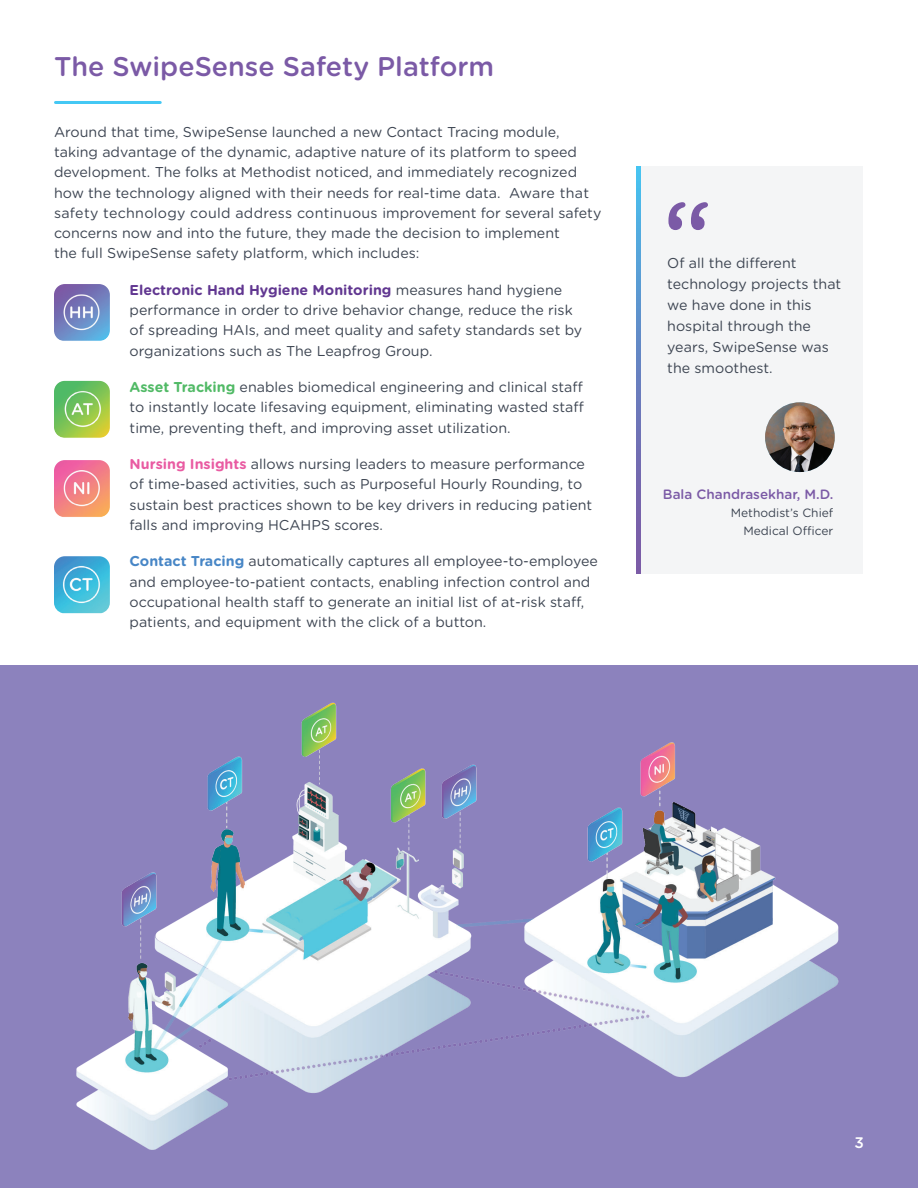
<style>
.page{position:relative;width:918px;height:1188px;background:#fff}
.page>*{position:absolute;margin:0;border:0;box-sizing:border-box;transform-origin:0 0}
.t1{font:500 97.05px "Gotham Rounded";color:#7b5aa6}
.t2{font:500 27px "Gotham Rounded";color:#7b5aa6}
.t3{font:500 15.3px "Gotham Rounded";color:#fff}
.t4{font:14.25px/20.2px "Gotham Rounded";color:#3d4552}
.t5{font:500 13.5px "Gotham Rounded";color:#7b5aa6}
.t6{font:12px/18px "Gotham Rounded";color:#3d4552;text-align:right}
.s1{font-weight:700;color:#613791}
.s2{font-weight:700;color:#51ba66}
.s3{font-weight:700;color:#e95ba2}
.s4{font-weight:700;color:#4786c6}
</style>
<div class="page">
<div style="left:0;top:665px;width:918px;height:523px;background:#8c82bd"></div>
<hr style="left:56px;top:101px;width:104px;height:3px;background:#44c8f4">
<img style="left:76px;top:702px;width:763px;height:448px">
<img style="left:54px;top:556px;width:56px;height:57px">
<img style="left:54px;top:381px;width:56px;height:57px">
<img style="left:54px;top:460px;width:56px;height:57px">
<img style="left:54px;top:284px;width:56px;height:57px">
<div style="left:636px;top:166px;width:227px;height:408px;background:#f4f5f6"></div>
<svg style="left:636px;top:166px;width:4px;height:408px;background:#6486c4"></svg>
<img style="left:765px;top:402px;width:70px;height:70px;border-radius:35px">
<h2 class="t2" style="left:54px;top:47px;width:442px">The SwipeSense Safety Platform</h2>
<p class="t4" style="left:54px;top:121px;width:549px">Around that time, SwipeSense launched a new Contact Tracing module, taking advantage of the dynamic, adaptive nature of its platform to speed development. The folks at Methodist noticed, and immediately recognized how the technology aligned with their needs for real-time data. Aware that safety technology could address continuous improvement for several safety concerns now and into the future, they made the decision to implement<br>the full SwipeSense safety platform, which includes:</p>
<p class="t4" style="left:130px;top:279px;width:454px"><span class="s1">Electronic Hand Hygiene Monitoring</span> measures hand hygiene performance in order to drive behavior change, reduce the risk of spreading HAIs, and meet quality and safety standards set by organizations such as The Leapfrog Group.</p>
<p class="t4" style="left:130px;top:376px;width:456px;text-align:justify"><span class="s2">Asset Tracking</span> enables biomedical engineering and clinical staff to instantly locate lifesaving equipment, eliminating wasted staff time, preventing theft, and improving asset utilization.</p>
<p class="t4" style="left:130px;top:453px;width:464px"><span class="s3">Nursing Insights</span> allows nursing leaders to measure performance of time-based activities, such as Purposeful Hourly Rounding, to sustain best practices shown to be key drivers in reducing patient falls and improving HCAHPS scores.</p>
<p class="t4" style="left:130px;top:550px;width:470px"><span class="s4">Contact Tracing</span> automatically captures all employee-to-employee and employee-to-patient contacts, enabling infection control and occupational health staff to generate an initial list of at-risk staff, patients, and equipment with the click of a button.</p>
<h1 class="t1" style="left:663px;top:167px;width:50px">“</h1>
<p class="t4" style="left:667px;top:252px;width:175px;line-height:21px">Of all the different technology projects that we have done in this hospital through the years, SwipeSense was the smoothest.</p>
<p class="t5" style="left:663px;top:485px;width:172px">Bala Chandrasekhar, M.D.</p>
<p class="t6" style="left:731px;top:504px;width:104px">Methodist’s Chief<br>Medical Officer</p>
<p class="t3" style="left:855px;top:1132px;width:11px">3</p>
</div>
